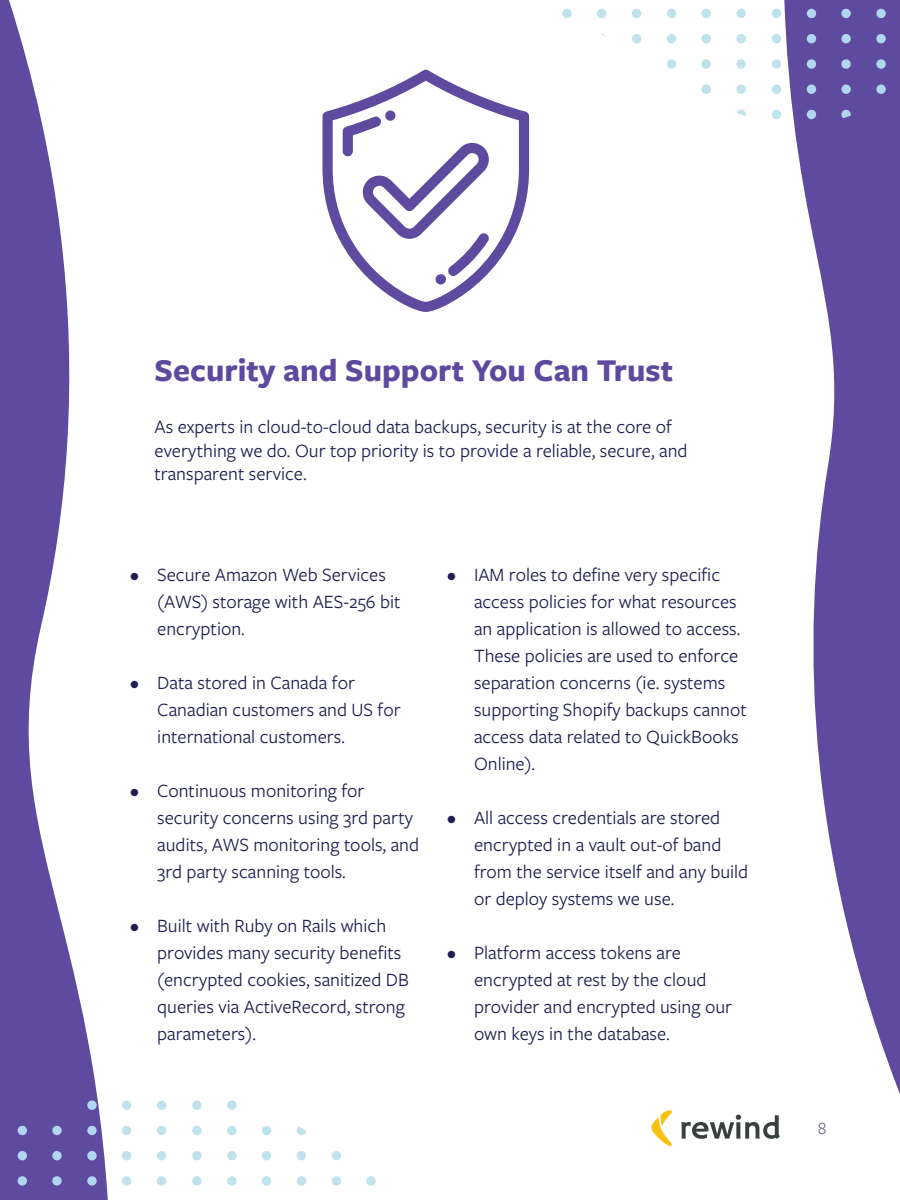
<style>
.page{position:relative;width:900px;height:1200px;background:#fff}
.page>*{position:absolute;margin:0;border:0;box-sizing:border-box;transform-origin:0 0}
.Subtitle{font:700 33px "Freight Sans Pro";color:#5d499e}
.Body{font:19.5px/27px "Freight Sans Pro";color:#1e1e4f}
.t1{font:18px "Freight Sans Pro";color:#77708e}
</style>
<div class="page">
<svg style="left:784px;top:0;width:116px;height:1094px;fill:#5e4a9e"></svg>
<svg style="left:681px;top:1115px;width:99px;height:24px"></svg>
<svg style="left:651px;top:1110px;width:21px;height:36px"></svg>
<svg style="left:0;top:0;width:108px;height:1200px;fill:#5e4a9e"></svg>
<div style="left:192px;top:1101px;width:10px;height:9px;background:#c0e2ed;border-radius:50%"></div>
<div style="left:227px;top:1101px;width:10px;height:9px;background:#c0e2ed;border-radius:50%"></div>
<div style="left:192px;top:1126px;width:10px;height:9px;background:#c0e2ed;border-radius:50%"></div>
<div style="left:227px;top:1126px;width:10px;height:9px;background:#c0e2ed;border-radius:50%"></div>
<div style="left:262px;top:1126px;width:9px;height:9px;background:#c0e2ed;border-radius:50%"></div>
<svg style="left:297px;top:1126px;width:9px;height:9px"></svg>
<div style="left:192px;top:1151px;width:10px;height:9px;background:#c0e2ed;border-radius:50%"></div>
<div style="left:227px;top:1151px;width:10px;height:9px;background:#c0e2ed;border-radius:50%"></div>
<div style="left:262px;top:1151px;width:9px;height:9px;background:#c0e2ed;border-radius:50%"></div>
<div style="left:297px;top:1151px;width:9px;height:9px;background:#c0e2ed;border-radius:50%"></div>
<div style="left:332px;top:1151px;width:9px;height:9px;background:#c0e2ed;border-radius:50%"></div>
<div style="left:192px;top:1176px;width:10px;height:10px;background:#c0e2ed;border-radius:50%"></div>
<div style="left:227px;top:1176px;width:10px;height:10px;background:#c0e2ed;border-radius:50%"></div>
<div style="left:262px;top:1176px;width:9px;height:10px;background:#c0e2ed;border-radius:50%"></div>
<div style="left:297px;top:1176px;width:9px;height:10px;background:#c0e2ed;border-radius:50%"></div>
<div style="left:332px;top:1176px;width:9px;height:10px;background:#c0e2ed;border-radius:50%"></div>
<div style="left:366px;top:1176px;width:10px;height:10px;background:#c0e2ed;border-radius:50%"></div>
<div style="left:18px;top:1101px;width:9px;height:9px;background:#5e4a9e;border-radius:50%"></div>
<div style="left:52px;top:1101px;width:10px;height:9px;background:#5e4a9e;border-radius:50%"></div>
<svg style="left:87px;top:1101px;width:10px;height:9px"></svg>
<div style="left:122px;top:1101px;width:9px;height:9px;background:#c0e2ed;border-radius:50%"></div>
<div style="left:157px;top:1101px;width:9px;height:9px;background:#c0e2ed;border-radius:50%"></div>
<div style="left:18px;top:1126px;width:9px;height:9px;background:#b0d6f2;border-radius:50%"></div>
<svg style="left:52px;top:1126px;width:10px;height:9px"></svg>
<svg style="left:87px;top:1126px;width:10px;height:9px"></svg>
<div style="left:122px;top:1126px;width:9px;height:9px;background:#c0e2ed;border-radius:50%"></div>
<div style="left:157px;top:1126px;width:9px;height:9px;background:#c0e2ed;border-radius:50%"></div>
<div style="left:18px;top:1151px;width:9px;height:9px;background:#b0d6f2;border-radius:50%"></div>
<svg style="left:52px;top:1151px;width:10px;height:9px"></svg>
<svg style="left:87px;top:1151px;width:10px;height:9px"></svg>
<div style="left:122px;top:1151px;width:9px;height:9px;background:#c0e2ed;border-radius:50%"></div>
<div style="left:157px;top:1151px;width:9px;height:9px;background:#c0e2ed;border-radius:50%"></div>
<svg style="left:18px;top:1176px;width:9px;height:10px"></svg>
<svg style="left:52px;top:1176px;width:10px;height:10px"></svg>
<svg style="left:87px;top:1176px;width:10px;height:10px"></svg>
<div style="left:122px;top:1176px;width:9px;height:10px;background:#c0e2ed;border-radius:50%"></div>
<div style="left:157px;top:1176px;width:9px;height:10px;background:#c0e2ed;border-radius:50%"></div>
<svg style="left:736px;top:110px;width:10px;height:9px"></svg>
<div style="left:736px;top:85px;width:10px;height:9px;background:#c0e2ed;border-radius:50%"></div>
<div style="left:701px;top:85px;width:10px;height:9px;background:#c0e2ed;border-radius:50%"></div>
<div style="left:736px;top:59px;width:10px;height:10px;background:#c0e2ed;border-radius:50%"></div>
<div style="left:701px;top:59px;width:10px;height:10px;background:#c0e2ed;border-radius:50%"></div>
<div style="left:667px;top:59px;width:9px;height:10px;background:#c0e2ed;border-radius:50%"></div>
<div style="left:736px;top:34px;width:10px;height:9px;background:#c0e2ed;border-radius:50%"></div>
<div style="left:701px;top:34px;width:10px;height:9px;background:#c0e2ed;border-radius:50%"></div>
<div style="left:667px;top:34px;width:9px;height:9px;background:#c0e2ed;border-radius:50%"></div>
<div style="left:632px;top:34px;width:9px;height:9px;background:#c0e2ed;border-radius:50%"></div>
<div style="left:736px;top:9px;width:10px;height:9px;background:#c0e2ed;border-radius:50%"></div>
<div style="left:701px;top:9px;width:10px;height:9px;background:#c0e2ed;border-radius:50%"></div>
<div style="left:667px;top:9px;width:9px;height:9px;background:#c0e2ed;border-radius:50%"></div>
<div style="left:632px;top:9px;width:9px;height:9px;background:#c0e2ed;border-radius:50%"></div>
<div style="left:597px;top:9px;width:9px;height:9px;background:#c0e2ed;border-radius:50%"></div>
<div style="left:562px;top:9px;width:10px;height:9px;background:#c0e2ed;border-radius:50%"></div>
<div style="left:876px;top:110px;width:10px;height:9px;background:#5e4a9e;border-radius:50%"></div>
<svg style="left:841px;top:110px;width:10px;height:9px"></svg>
<div style="left:807px;top:110px;width:9px;height:9px;background:#b0d6f2;border-radius:50%"></div>
<div style="left:772px;top:110px;width:9px;height:9px;background:#c0e2ed;border-radius:50%"></div>
<svg style="left:876px;top:85px;width:10px;height:9px"></svg>
<svg style="left:841px;top:85px;width:10px;height:9px"></svg>
<div style="left:807px;top:85px;width:9px;height:9px;background:#b0d6f2;border-radius:50%"></div>
<div style="left:772px;top:85px;width:9px;height:9px;background:#c0e2ed;border-radius:50%"></div>
<svg style="left:876px;top:59px;width:10px;height:10px"></svg>
<svg style="left:841px;top:59px;width:10px;height:10px"></svg>
<svg style="left:807px;top:59px;width:9px;height:10px"></svg>
<div style="left:772px;top:59px;width:9px;height:10px;background:#c0e2ed;border-radius:50%"></div>
<svg style="left:876px;top:34px;width:10px;height:9px"></svg>
<svg style="left:841px;top:34px;width:10px;height:9px"></svg>
<div style="left:807px;top:34px;width:9px;height:9px;background:#b0d6f2;border-radius:50%"></div>
<div style="left:772px;top:34px;width:9px;height:9px;background:#c0e2ed;border-radius:50%"></div>
<svg style="left:876px;top:9px;width:10px;height:9px"></svg>
<svg style="left:841px;top:9px;width:10px;height:9px"></svg>
<div style="left:807px;top:9px;width:9px;height:9px;background:#b0d6f2;border-radius:50%"></div>
<div style="left:772px;top:9px;width:9px;height:9px;background:#c0e2ed;border-radius:50%"></div>
<svg style="left:322px;top:69px;width:207px;height:243px"></svg>
<svg style="left:343px;top:110px;width:147px;height:175px"></svg>
<p class="Subtitle" style="left:154px;top:347px;width:520px">Security and Support You Can Trust</p>
<p class="Body" style="left:154px;top:415px;width:535px;line-height:23.4px">As experts in cloud-to-cloud data backups, security is at the core of everything we do. Our top priority is to provide a reliable, secure, and transparent service.</p>
<p class="Body" style="left:157px;top:560px;width:245px;text-indent:-27px">• Secure Amazon Web Services (AWS) storage with AES-256 bit encryption.</p>
<p class="Body" style="left:157px;top:668px;width:245px;text-indent:-27px">• Data stored in Canada for<br>Canadian customers and US for international customers.</p>
<p class="Body" style="left:157px;top:776px;width:263px;text-indent:-27px">• Continuous monitoring for security concerns using 3rd party audits, AWS monitoring tools, and<br>3rd party scanning tools.</p>
<p class="Body" style="left:157px;top:911px;width:253px;text-indent:-27px">• Built with Ruby on Rails which provides many security benefits (encrypted cookies, sanitized DB queries via ActiveRecord, strong parameters).</p>
<p class="Body" style="left:474px;top:560px;width:274px;text-indent:-27px">• IAM roles to define very specific access policies for what resources an application is allowed to access.<br>These policies are used to enforce separation concerns (ie. systems supporting Shopify backups cannot access data related to QuickBooks<br>Online).</p>
<p class="Body" style="left:474px;top:803px;width:276px;text-indent:-27px">• All access credentials are stored encrypted in a vault out-of band from the service itself and any build or deploy systems we use.</p>
<p class="Body" style="left:474px;top:938px;width:260px;text-indent:-27px">• Platform access tokens are encrypted at rest by the cloud provider and encrypted using our own keys in the database.</p>
<p class="t1" style="left:818px;top:1116px;width:10px">8</p>
</div>
